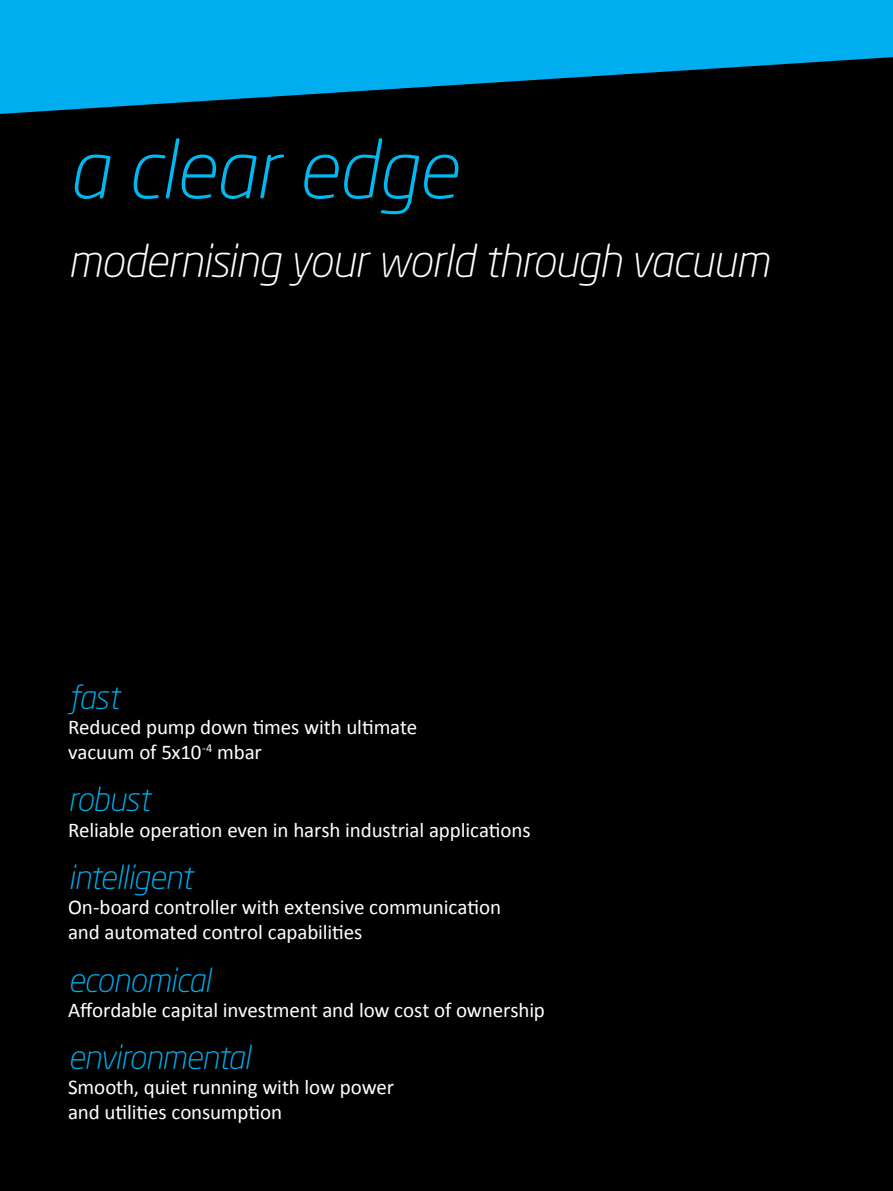
<style>
.page{position:relative;width:893px;height:1191px;background:#000}
.page>*{position:absolute;margin:0;border:0;box-sizing:border-box;transform-origin:0 0}
.t1{font:italic 300 81px "Neo Sans Std";letter-spacing:-.02em;color:#00b9f1}
.t2{font:italic 300 45px "Neo Sans Std";letter-spacing:-.025em;color:#fff}
.t3{font:italic 300 33px "Neo Sans Std";letter-spacing:-.03em;color:#00aeef}
.t4{font:21px/25.2px "Calibri";letter-spacing:-.01em;color:#fff}
</style>
<div class="page">
<svg style="left:0;top:0;width:893px;height:114px;fill:#00aeef"></svg>
<h1 class="t1" style="left:68px;top:121px;width:391px">a clear edge</h1>
<h2 class="t2" style="left:68px;top:233px;width:703px">modernising your world through vacuum</h2>
<h3 class="t3" style="left:68px;top:677px;width:54px">fast</h3>
<p class="t4" style="left:68px;top:714px;width:351px">Reduced pump down times with ultimate vacuum of 5x10<sup>-4</sup> mbar</p>
<h3 class="t3" style="left:68px;top:779px;width:84px">robust</h3>
<p class="t4" style="left:68px;top:817px;width:464px">Reliable operation even in harsh industrial applications</p>
<h3 class="t3" style="left:68px;top:857px;width:127px">intelligent</h3>
<p class="t4" style="left:68px;top:894px;width:434px">On-board controller with extensive communication and automated control capabilities</p>
<h3 class="t3" style="left:68px;top:960px;width:144px">economical</h3>
<p class="t4" style="left:68px;top:997px;width:478px">Affordable capital investment and low cost of ownership</p>
<h3 class="t3" style="left:68px;top:1037px;width:184px">environmental</h3>
<p class="t4" style="left:68px;top:1074px;width:328px">Smooth, quiet running with low power and utilities consumption</p>
</div>
